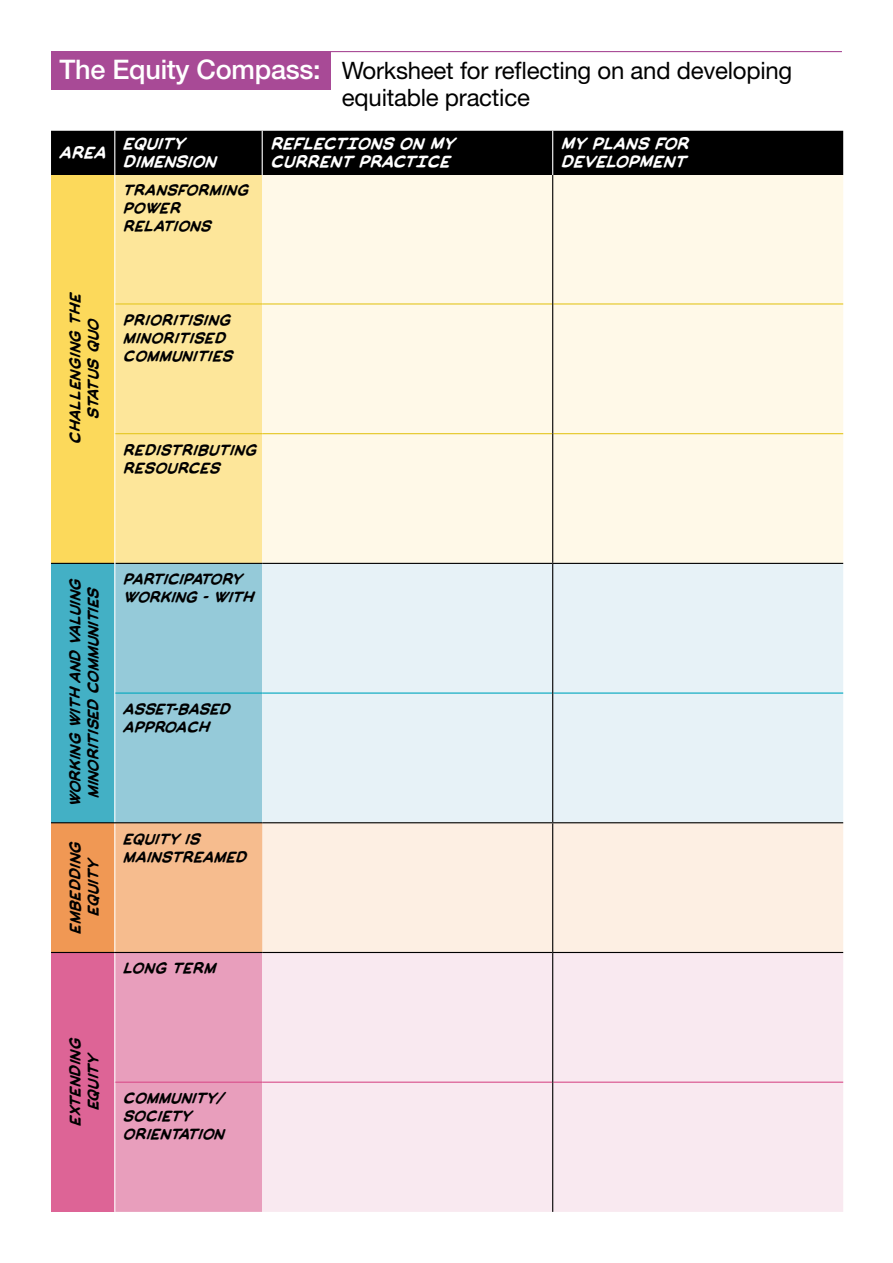
<style>
.page{position:relative;width:893px;height:1263px;background:#fff}
.page>*{position:absolute;margin:0;border:0;box-sizing:border-box;transform-origin:0 0}
.t1{font:500 27px "Helvetica Neue LT Std";letter-spacing:-.01em;color:#fff}
.t2{font:24px/27px "Helvetica Neue LT Std";letter-spacing:-.01em;color:#000}
.t3{font:700 18px/18px "Manly Men BB";letter-spacing:-.01em;color:#fff}
.t4{font:700 16.5px/18px "Manly Men BB";letter-spacing:-.01em;color:#000}
</style>
<div class="page">
<div style="left:51px;top:131px;width:792px;height:44px;background:#000"></div>
<div style="left:51px;top:175px;width:64px;height:388px;background:#fcd95b"></div>
<div style="left:115px;top:175px;width:147px;height:388px;background:#fde69a"></div>
<div style="left:262px;top:175px;width:581px;height:388px;background:#fff9e8"></div>
<div style="left:51px;top:563px;width:64px;height:260px;background:#43b0c5"></div>
<div style="left:115px;top:564px;width:147px;height:258px;background:#95cad9"></div>
<div style="left:262px;top:564px;width:581px;height:258px;background:#e7f2f7"></div>
<div style="left:51px;top:823px;width:64px;height:129px;background:#f09854"></div>
<div style="left:115px;top:823px;width:147px;height:129px;background:#f6bc8e"></div>
<div style="left:262px;top:823px;width:581px;height:129px;background:#fdefe3"></div>
<div style="left:51px;top:952px;width:64px;height:260px;background:#dd6496"></div>
<div style="left:115px;top:953px;width:147px;height:259px;background:#e89ebc"></div>
<div style="left:262px;top:953px;width:581px;height:259px;background:#f9e9f0"></div>
<hr style="left:51px;top:563px;width:63px;height:1px;background:#000">
<hr style="left:115px;top:563px;width:147px;height:1px;background:#000">
<hr style="left:262px;top:563px;width:291px;height:1px;background:#000">
<hr style="left:553px;top:563px;width:290px;height:1px;background:#000">
<hr style="left:114px;top:131px;width:1px;height:44px;background:#fff">
<hr style="left:262px;top:131px;width:1px;height:44px;background:#fff">
<hr style="left:114px;top:175px;width:1px;height:129px;background:#fff">
<hr style="left:114px;top:304px;width:1px;height:130px;background:#fff">
<hr style="left:114px;top:434px;width:1px;height:129px;background:#fff">
<hr style="left:114px;top:563px;width:1px;height:130px;background:#fff">
<hr style="left:114px;top:693px;width:1px;height:129px;background:#fff">
<hr style="left:114px;top:823px;width:1px;height:129px;background:#fff">
<hr style="left:114px;top:953px;width:1px;height:129px;background:#fff">
<hr style="left:114px;top:1082px;width:1px;height:130px;background:#fff">
<hr style="left:115px;top:303px;width:147px;height:2px;background:#e5c722">
<hr style="left:262px;top:303px;width:290px;height:2px;background:#e5c722">
<hr style="left:553px;top:303px;width:290px;height:2px;background:#e5c722">
<hr style="left:115px;top:433px;width:147px;height:1px;background:#e5c722">
<hr style="left:262px;top:433px;width:290px;height:1px;background:#e5c722">
<hr style="left:553px;top:433px;width:290px;height:1px;background:#e5c722">
<hr style="left:115px;top:692px;width:147px;height:2px;background:#00a7be">
<hr style="left:262px;top:692px;width:290px;height:2px;background:#00a7be">
<hr style="left:553px;top:692px;width:290px;height:2px;background:#00a7be">
<hr style="left:115px;top:822px;width:147px;height:1px;background:#000">
<hr style="left:262px;top:822px;width:291px;height:1px;background:#000">
<hr style="left:553px;top:822px;width:290px;height:1px;background:#000">
<hr style="left:51px;top:822px;width:64px;height:1px;background:#000">
<hr style="left:115px;top:952px;width:147px;height:1px;background:#000">
<hr style="left:262px;top:952px;width:291px;height:1px;background:#000">
<hr style="left:553px;top:952px;width:290px;height:1px;background:#000">
<hr style="left:51px;top:952px;width:64px;height:1px;background:#000">
<hr style="left:115px;top:1081px;width:147px;height:2px;background:#d94e8a">
<hr style="left:262px;top:1081px;width:290px;height:2px;background:#d94e8a">
<hr style="left:553px;top:1081px;width:290px;height:2px;background:#d94e8a">
<hr style="left:552px;top:131px;width:1px;height:44px;background:#fff">
<hr style="left:552px;top:175px;width:1px;height:129px;background:#000">
<hr style="left:552px;top:304px;width:1px;height:130px;background:#000">
<hr style="left:552px;top:434px;width:1px;height:129px;background:#000">
<hr style="left:552px;top:564px;width:1px;height:129px;background:#000">
<hr style="left:552px;top:693px;width:1px;height:129px;background:#000">
<hr style="left:552px;top:823px;width:1px;height:129px;background:#000">
<hr style="left:552px;top:953px;width:1px;height:129px;background:#000">
<hr style="left:552px;top:1082px;width:1px;height:130px;background:#000">
<hr style="left:51px;top:51px;width:791px;height:1px;background:#a84a96">
<div style="left:51px;top:51px;width:279px;height:38px;background:#a84a96"></div>
<p class="t1" style="left:60px;top:53px;width:263px">The Equity Compass:</p>
<p class="t2" style="left:342px;top:57px;width:452px">Worksheet for reflecting on and developing equitable practice</p>
<p class="t3" style="left:60px;top:143px;width:48px">AREA</p>
<p class="t3" style="left:123px;top:134px;width:95px">EQUITY<br>DIMENSION</p>
<p class="t3" style="left:271px;top:134px;width:186px">REFLECTIONS ON MY<br>CURRENT PRACTICE</p>
<p class="t3" style="left:561px;top:134px;width:130px">MY PLANS FOR<br>DEVELOPMENT</p>
<p class="t4" style="left:66px;top:444px;width:154px;text-align:center;rotate:-90deg">CHALLENGING THE<br>STATUS QUO</p>
<p class="t4" style="left:123px;top:181px;width:127px">TRANSFORMING<br>POWER<br>RELATIONS</p>
<p class="t4" style="left:123px;top:311px;width:111px">PRIORITISING<br>MINORITISED<br>COMMUNITIES</p>
<p class="t4" style="left:123px;top:441px;width:135px">REDISTRIBUTING<br>RESOURCES</p>
<p class="t4" style="left:66px;top:807px;width:230px;text-align:center;rotate:-90deg">WORKING WITH AND VALUING<br>MINORITISED COMMUNITIES</p>
<p class="t4" style="left:123px;top:570px;width:132px">PARTICIPATORY<br>WORKING - WITH</p>
<p class="t4" style="left:123px;top:700px;width:109px">ASSET-BASED<br>APPROACH</p>
<p class="t4" style="left:66px;top:933px;width:94px;text-align:center;rotate:-90deg">EMBEDDING<br>EQUITY</p>
<p class="t4" style="left:123px;top:830px;width:125px">EQUITY IS<br>MAINSTREAMED</p>
<p class="t4" style="left:123px;top:959px;width:94px">LONG TERM</p>
<p class="t4" style="left:66px;top:1126px;width:90px;rotate:-90deg">EXTENDING</p>
<p class="t4" style="left:84px;top:1110px;width:60px;rotate:-90deg">EQUITY</p>
<p class="t4" style="left:123px;top:1089px;width:103px">COMMUNITY/<br>SOCIETY<br>ORIENTATION</p>
</div>
